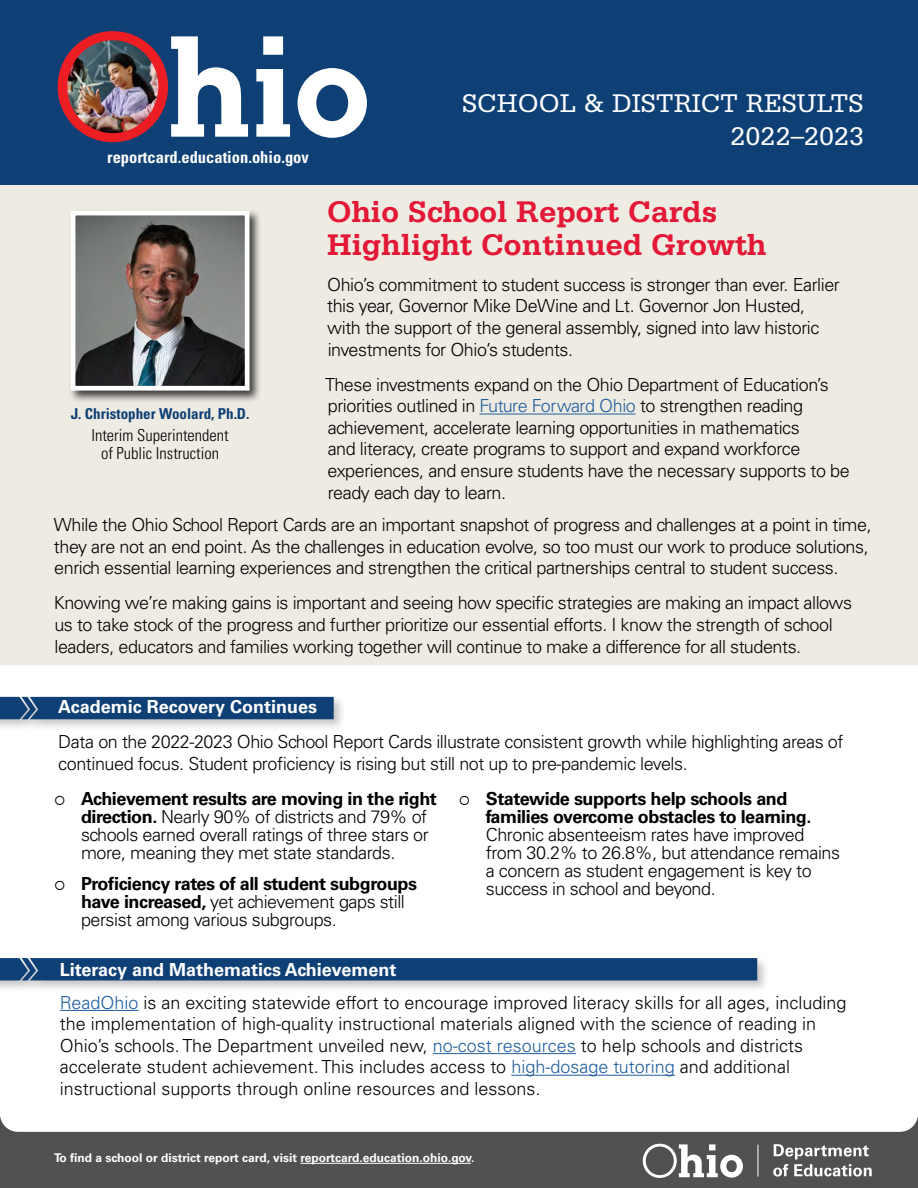
<style>
.page{position:relative;width:918px;height:1188px;background:#fff}
.page>*{position:absolute;margin:0;border:0;box-sizing:border-box;transform-origin:0 0}
.AHD{font:700 31.5px/33px "Serifa Std";color:#e31837}
.t1{font:27px/33px "Serifa Std";color:#fff;text-align:right}
.BOD_w_space{font:300 18px/21.6px "Univers LT Std";letter-spacing:-.025em;color:#000}
.BOD_w_space-2{font:300 18px/21.6px "Univers LT Std";color:#000}
.BOD_w_space-3{font:700 18px "Univers LT Std";color:#fff}
.BOD_w_space-4{font:300 condensed 16.5px "Univers LT Std";color:#000}
.t2{font:700 condensed 16.5px "Univers LT Std";color:#fff}
.BOD_w_space-5{font:700 condensed 15px "Univers LT Std";color:#0e3f75}
.t3{font:700 12px "Univers LT Std";color:#fff}
.s1{color:#215e9e}
.s2{font-weight:700}
</style>
<div class="page">
<div style="left:0;top:185px;width:918px;height:480px;background:#eeebe3"></div>
<div style="left:0;top:1117px;width:918px;height:71px;background:#525051"></div>
<div style="left:0;top:0;width:918px;height:185px;background:#0e3f75"></div>
<div style="left:0;top:847px;width:918px;height:285px;background:#fff;border-radius:18px"></div>
<svg style="left:643px;top:1144px;width:100px;height:34px"></svg>
<hr style="left:757px;top:1145px;width:1px;height:32px;background:#fff">
<svg style="left:773px;top:1144px;width:99px;height:33px"></svg>
<hr style="left:300px;top:1163px;width:171px;height:1px;background:#fff">
<img style="left:58px;top:31px;width:309px;height:111px">
<div style="left:0;top:694px;width:346px;height:38px;background:#000;opacity:.23"></div>
<div style="left:0;top:697px;width:334px;height:22px;background:#0e3f75"></div>
<div style="left:0;top:955px;width:770px;height:38px;background:#000;opacity:.23"></div>
<svg style="left:0;top:958px;width:757px;height:23px;background:#134377"></svg>
<hr style="left:480px;top:414px;width:156px;height:1px;background:#215e9e">
<hr style="left:60px;top:1010px;width:78px;height:1px;background:#215e9e">
<hr style="left:433px;top:1053px;width:143px;height:1px;background:#215e9e">
<hr style="left:511px;top:1075px;width:164px;height:1px;background:#215e9e">
<div style="left:68px;top:208px;width:194px;height:195px;background:#000;opacity:.75"></div>
<img style="left:77px;top:217px;width:167px;height:168px">
<div style="left:71px;top:211px;width:179px;height:180px;border:5px solid #fff"></div>
<p class="t2" style="left:107px;top:147px;width:203px">reportcard.education.ohio.gov</p>
<h2 class="t1" style="left:462px;top:87px;width:403px">SCHOOL &amp; DISTRICT RESULTS<br>2022–2023</h2>
<p class="AHD" style="left:327px;top:195px;width:441px">Ohio School Report Cards<br>Highlight Continued Growth</p>
<p class="BOD_w_space" style="left:327px;top:274px;width:514px">Ohio’s commitment to student success is stronger than ever. Earlier this year, Governor Mike DeWine and Lt. Governor Jon Husted, with the support of the general assembly, signed into law historic investments for Ohio’s students.</p>
<p class="BOD_w_space" style="left:325px;top:373px;width:505px">These investments expand on the Ohio Department of Education’s priorities outlined in <span class="s1">Future Forward Ohio</span> to strengthen reading</p>
<p class="BOD_w_space" style="left:328px;top:417px;width:524px">achievement, accelerate learning opportunities in mathematics<br>and literacy, create programs to support and expand workforce experiences, and ensure students have the necessary supports to be ready each day to learn.</p>
<p class="BOD_w_space" style="left:54px;top:514px;width:819px">While the Ohio School Report Cards are an important snapshot of progress and challenges at a point in time, they are not an end point. As the challenges in education evolve, so too must our work to produce solutions, enrich essential learning experiences and strengthen the critical partnerships central to student success.</p>
<p class="BOD_w_space" style="left:54px;top:592px;width:800px">Knowing we’re making gains is important and seeing how specific strategies are making an impact allows us to take stock of the progress and further prioritize our essential efforts. I know the strength of school leaders, educators and families working together will continue to make a difference for all students.</p>
<p class="BOD_w_space-5" style="left:71px;top:404px;width:180px">J. Christopher Woolard, Ph.D.</p>
<p class="BOD_w_space-4" style="left:91px;top:426px;width:139px">Interim Superintendent</p>
<p class="BOD_w_space-4" style="left:101px;top:444px;width:120px">of Public Instruction</p>
<p class="BOD_w_space-3" style="left:58px;top:696px;width:260px">Academic Recovery Continues</p>
<p class="BOD_w_space" style="left:58px;top:731px;width:787px">Data on the 2022-2023 Ohio School Report Cards illustrate consistent growth while highlighting areas of continued focus. Student proficiency is rising but still not up to pre-pandemic levels.</p>
<p class="BOD_w_space" style="left:81px;top:789px;width:357px;line-height:18px"><span class="s2">Achievement results are moving in the right direction.</span> Nearly 90% of districts and 79% of schools earned overall ratings of three stars or more, meaning they met state standards.</p>
<p class="BOD_w_space" style="left:81px;top:875px;width:338px;line-height:18px"><span class="s2">Proficiency rates of all student subgroups have increased,</span> yet achievement gaps still persist among various subgroups.</p>
<p class="BOD_w_space" style="left:486px;top:789px;width:356px;line-height:18px"><span class="s2">Statewide supports help schools and families overcome obstacles to learning.<br></span>Chronic absenteeism rates have improved from 30.2% to 26.8%, but attendance remains a concern as student engagement is key to success in school and beyond.</p>
<p class="BOD_w_space-3" style="left:60px;top:959px;width:338px">Literacy and Mathematics Achievement</p>
<p class="BOD_w_space-2" style="left:60px;top:991px;width:788px"><span class="s1">ReadOhio</span> is an exciting statewide effort to encourage improved literacy skills for all ages, including the implementation of high-quality instructional materials aligned with the science of reading in Ohio’s schools. The Department unveiled new, <span class="s1">no-cost resources</span> to help schools and districts accelerate student achievement. This includes access to <span class="s1">high-dosage tutoring</span> and additional instructional supports through online resources and lessons.</p>
<p class="t3" style="left:54px;top:1151px;width:422px">To find a school or district report card, visit reportcard.education.ohio.gov.</p>
</div>
